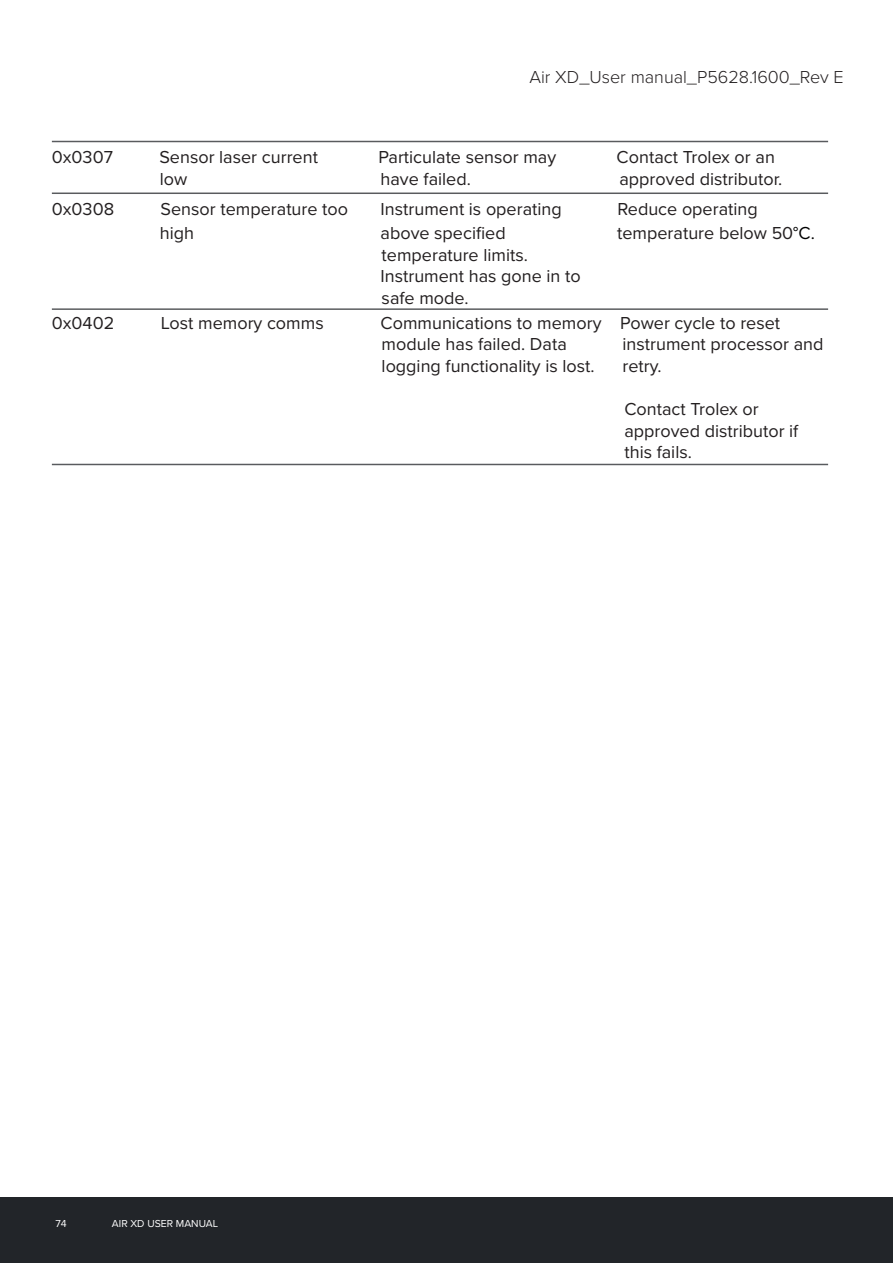
<style>
.page{position:relative;width:893px;height:1263px;background:#fff}
.page>*{position:absolute;margin:0;border:0;box-sizing:border-box;transform-origin:0 0}
.t1{font:18px/21.6px "Proxima Nova";color:#231f20}
.t2{font:300 18px "Proxima Nova";color:#231f20}
.Table_Text{font:10.5px "Proxima Nova";color:#fff}
.s1{color:#000}
</style>
<div class="page">
<div style="left:0;top:1197px;width:893px;height:66px;background:#222529"></div>
<hr style="left:52px;top:193px;width:776px;height:1px;background:#222529">
<hr style="left:52px;top:308px;width:776px;height:2px;background:#222529">
<hr style="left:52px;top:464px;width:776px;height:1px;background:#222529">
<hr style="left:52px;top:141px;width:776px;height:1px;background:#222529">
<p class="t2" style="left:529px;top:64px;width:316px">Air XD_User manual_P5628.1600_Rev E</p>
<p class="t1" style="left:52px;top:146px;width:63px">0x0307</p>
<p class="t1" style="left:159px;top:146px;width:160px">Sensor laser current</p>
<p class="t1" style="left:378px;top:146px;width:179px">Particulate sensor may</p>
<p class="t1" style="left:617px;top:146px;width:160px">Contact Trolex or an</p>
<p class="t1" style="left:160px;top:167px;width:29px">low</p>
<p class="t1" style="left:381px;top:167px;width:92px">have failed.</p>
<p class="t1" style="left:619px;top:167px;width:164px">approved distributor.</p>
<p class="t1" style="left:52px;top:197px;width:64px">0x0308</p>
<p class="t1" style="left:161px;top:197px;width:189px">Sensor temperature too</p>
<p class="t1" style="left:381px;top:197px;width:183px">Instrument is operating</p>
<p class="t1" style="left:617px;top:197px;width:142px">Reduce operating</p>
<p class="t1" style="left:160px;top:221px;width:36px">high</p>
<p class="t1" style="left:381px;top:221px;width:127px">above specified</p>
<p class="t1" style="left:617px;top:221px;width:199px">temperature below 50<span class="s1">°C.</span></p>
<p class="t1" style="left:381px;top:243px;width:202px">temperature limits.<br>Instrument has gone in to safe mode.</p>
<p class="t1" style="left:52px;top:311px;width:64px">0x0402</p>
<p class="t1" style="left:161px;top:311px;width:164px">Lost memory comms</p>
<p class="t1" style="left:381px;top:311px;width:401px">Communications to memory Power cycle to reset module has failed. Data</p>
<p class="t1" style="left:623px;top:333px;width:203px">instrument processor and</p>
<p class="t1" style="left:382px;top:354px;width:214px">logging functionality is lost.</p>
<p class="t1" style="left:622px;top:354px;width:41px">retry.</p>
<p class="t1" style="left:624px;top:398px;width:175px">Contact Trolex or approved distributor if this fails.</p>
<p class="Table_Text" style="left:56px;top:1216px;width:13px">74</p>
<p class="Table_Text" style="left:112px;top:1216px;width:108px">AIR XD USER MANUAL</p>
</div>
